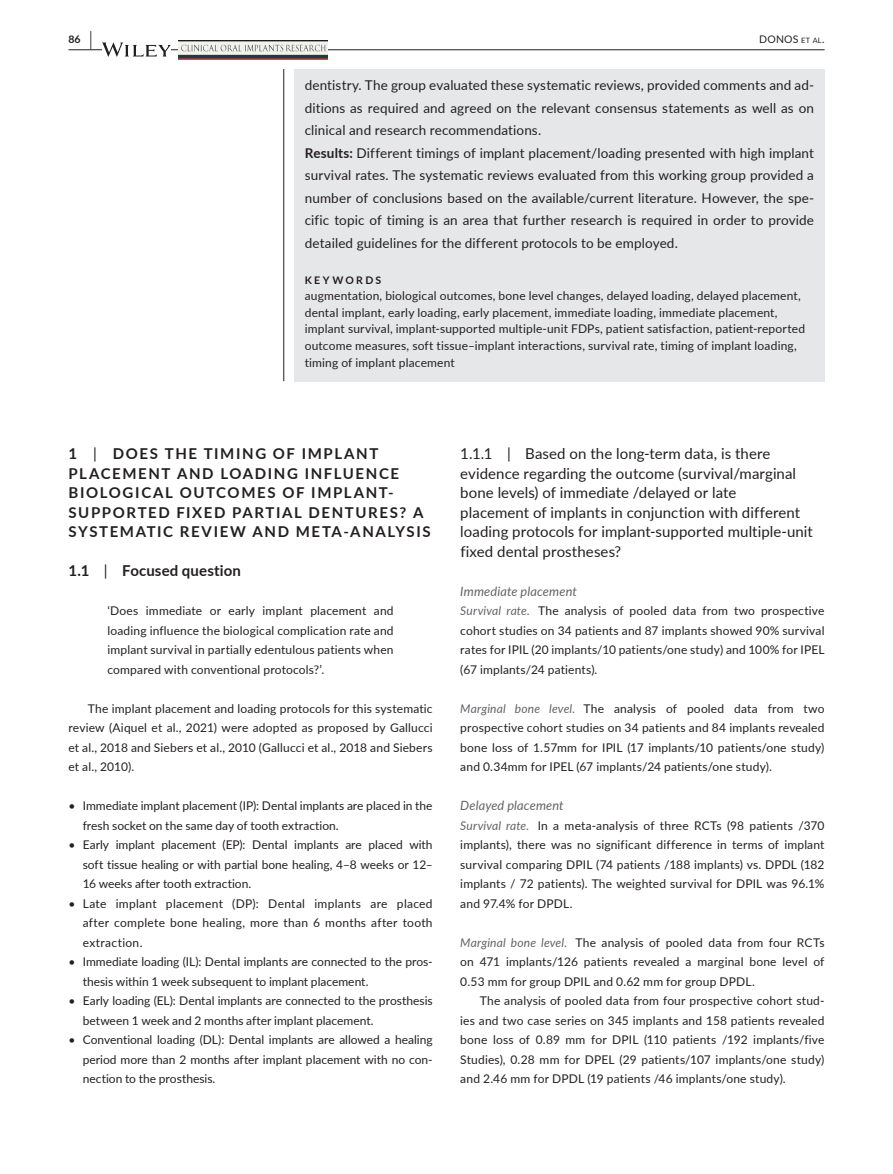
<style>
.page{position:relative;width:893px;height:1174px;background:#fff}
.page>*{position:absolute;margin:0;border:0;box-sizing:border-box;transform-origin:0 0}
.t1{font:15px/19.5px "Lato";letter-spacing:.005em;color:#231f20}
.t2{font:700 15px/19.5px "Lato";letter-spacing:.105em;color:#231f20}
.t3{font:700 15px "Lato";letter-spacing:.01em;color:#231f20}
.t4{font:13.5px/22.5px "Lato";letter-spacing:.01em;color:#231f20}
.t5{font:italic 12.75px "Lato";letter-spacing:.01em;color:#636366}
.t6{font:12px/19.5px "Lato";letter-spacing:.01em;color:#231f20;text-align:justify}
.t7{font:700 10.5px "Lato";letter-spacing:.22em;color:#231f20}
.t8{font:10.5px "Lato";letter-spacing:.02em;color:#231f20}
.s1{font-size:19.5px}
.s2{font-size:7.35px}
.s3{font-weight:700}
.s4{font-weight:400}
.s5{font-style:italic;color:#636366}
</style>
<div class="page">
<hr style="left:68px;top:49px;width:756px;height:1px;background:#231f20">
<svg style="left:102px;top:42px;width:69px;height:15px"></svg>
<img style="left:178px;top:40px;width:149px;height:19px">
<div style="left:294px;top:69px;width:530px;height:312px;background:#e6e7e9"></div>
<hr style="left:283px;top:69px;width:1px;height:312px;background:#231f20">
<p class="t7" style="left:68px;top:31px;width:25px">86 <span class="s1">|</span></p>
<p class="t8" style="left:759px;top:31px;width:67px">DONOS <span class="s2">et al</span>.</p>
<p class="t4" style="left:305px;top:74px;width:511px">dentistry. The group evaluated these systematic reviews, provided comments and ad&shy;ditions as required and agreed on the relevant consensus statements as well as on clinical and research recommendations.<br><span class="s3">Results:</span> Different timings of implant placement/loading presented with high implant survival rates. The systematic reviews evaluated from this working group provided a number of conclusions based on the available/current literature. However, the spe&shy;cific topic of timing is an area that further research is required in order to provide detailed guidelines for the different protocols to be employed.</p>
<p class="t7" style="left:305px;top:272px;width:78px">KEYWORDS</p>
<p class="t6" style="left:305px;top:287px;width:502px;line-height:16.5px;text-align:left">augmentation, biological outcomes, bone level changes, delayed loading, delayed placement, dental implant, early loading, early placement, immediate loading, immediate placement, implant survival, implant-supported multiple-unit FDPs, patient satisfaction, patient-reported outcome measures, soft tissue–implant interactions, survival rate, timing of implant loading, timing of implant placement</p>
<p class="t2" style="left:68px;top:443px;width:364px">1 <span class="s4">|</span> DOES THE TIMING OF IMPLANT PLACEMENT AND LOADING INFLUENCE BIOLOGICAL OUTCOMES OF IMPLANT-SUPPORTED FIXED PARTIAL DENTURES? A SYSTEMATIC REVIEW AND META-ANALYSIS</p>
<p class="t3" style="left:68px;top:560px;width:174px">1.1 <span class="s4">|</span> Focused question</p>
<p class="t6" style="left:107px;top:600px;width:288px">‘Does immediate or early implant placement and loading influence the biological complication rate and implant survival in partially edentulous patients when compared with conventional protocols?’.</p>
<p class="t6" style="left:68px;top:698px;width:366px;text-indent:20px">The implant placement and loading protocols for this systematic review (Aiquel et al., 2021) were adopted as proposed by Gallucci et al., 2018 and Siebers et al., 2010 (Gallucci et al., 2018 and Siebers et al., 2010).</p>
<p class="t6" style="left:83px;top:795px;width:351px;text-indent:-14px">• Immediate implant placement (IP): Dental implants are placed in the fresh socket on the same day of tooth extraction.</p>
<p class="t6" style="left:83px;top:834px;width:351px;text-indent:-14px">• Early implant placement (EP): Dental implants are placed with soft tissue healing or with partial bone healing, 4–8 weeks or 12– 16 weeks after tooth extraction.</p>
<p class="t6" style="left:83px;top:893px;width:351px;text-indent:-14px">• Late implant placement (DP): Dental implants are placed after complete bone healing, more than 6 months after tooth extraction.</p>
<p class="t6" style="left:83px;top:951px;width:351px;text-indent:-14px">• Immediate loading (IL): Dental implants are connected to the pros&shy;thesis within 1 week subsequent to implant placement.</p>
<p class="t6" style="left:83px;top:990px;width:351px;text-indent:-14px">• Early loading (EL): Dental implants are connected to the prosthesis between 1 week and 2 months after implant placement.</p>
<p class="t6" style="left:83px;top:1029px;width:351px;text-indent:-14px">• Conventional loading (DL): Dental implants are allowed a healing period more than 2 months after implant placement with no con&shy;nection to the prosthesis.</p>
<p class="t1" style="left:460px;top:443px;width:354px">1.1.1 | Based on the long-term data, is there evidence regarding the outcome (survival/marginal bone levels) of immediate /delayed or late<br>placement of implants in conjunction with different loading protocols for implant-supported multiple-unit fixed dental prostheses?</p>
<p class="t5" style="left:460px;top:582px;width:118px">Immediate placement</p>
<p class="t6" style="left:460px;top:600px;width:366px"><span class="s5">Survival rate.</span> The analysis of pooled data from two prospective cohort studies on 34 patients and 87 implants showed 90% survival rates for IPIL (20 implants/10 patients/one study) and 100% for IPEL (67 implants/24 patients).</p>
<p class="t6" style="left:460px;top:698px;width:366px"><span class="s5">Marginal bone level.</span> The analysis of pooled data from two prospective cohort studies on 34 patients and 84 implants revealed bone loss of 1.57mm for IPIL (17 implants/10 patients/one study) and 0.34mm for IPEL (67 implants/24 patients/one study).</p>
<p class="t5" style="left:460px;top:796px;width:105px">Delayed placement</p>
<p class="t6" style="left:460px;top:815px;width:366px"><span class="s5">Survival rate.</span> In a meta-analysis of three RCTs (98 patients /370 implants), there was no significant difference in terms of implant survival comparing DPIL (74 patients /188 implants) vs. DPDL (182 implants / 72 patients). The weighted survival for DPIL was 96.1% and 97.4% for DPDL.</p>
<p class="t6" style="left:460px;top:932px;width:366px"><span class="s5">Marginal bone level.</span> The analysis of pooled data from four RCTs on 471 implants/126 patients revealed a marginal bone level of 0.53 mm for group DPIL and 0.62 mm for group DPDL.</p>
<p class="t6" style="left:460px;top:990px;width:366px;text-indent:20px">The analysis of pooled data from four prospective cohort stud&shy;ies and two case series on 345 implants and 158 patients revealed bone loss of 0.89 mm for DPIL (110 patients /192 implants/five Studies), 0.28 mm for DPEL (29 patients/107 implants/one study) and 2.46 mm for DPDL (19 patients /46 implants/one study).</p>
</div>
